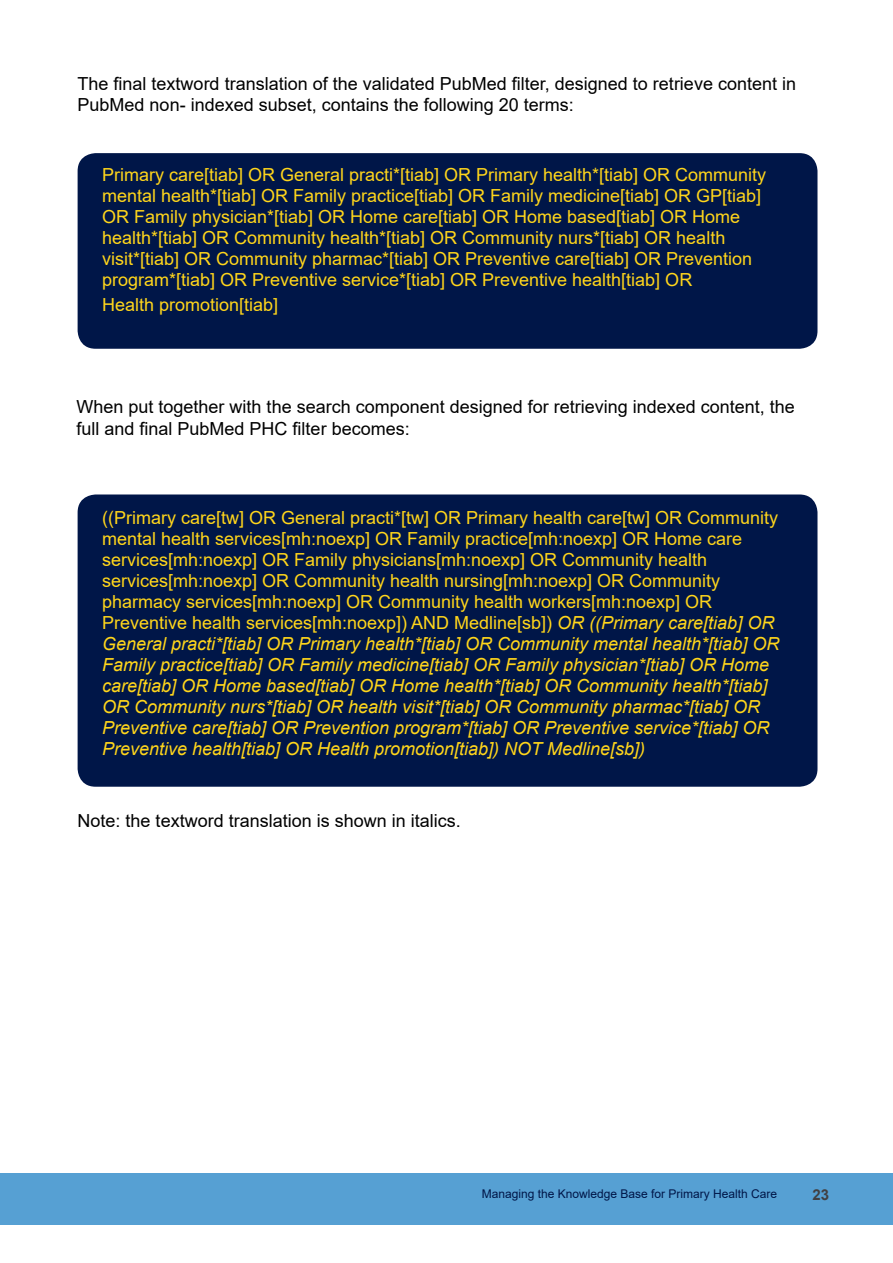
<style>
.page{position:relative;width:893px;height:1263px;background:#fff}
.page>*{position:absolute;margin:0;border:0;box-sizing:border-box;transform-origin:0 0}
.t1{font:italic 18px/21px "Arial";color:#ffd61b}
.t2{font:18px/21px "Arial";color:#ffd61b}
.t3{font:18px/21.6px "Arial";color:#000}
.t4{font:700 15px "Arial";color:#414042}
.t5{font:12px "Arial";color:#001648}
.s1{font-style:normal}
</style>
<div class="page">
<div style="left:0;top:1174px;width:893px;height:51px;background:#56a0d3"></div>
<div style="left:78px;top:153px;width:739px;height:196px;background:#001648;border-radius:18px"></div>
<div style="left:78px;top:494px;width:739px;height:293px;background:#001648;border-radius:18px"></div>
<p class="t3" style="left:78px;top:72px;width:720px">The final textword translation of the validated PubMed filter, designed to retrieve content in<br>PubMed non- indexed subset, contains the following 20 terms:</p>
<p class="t2" style="left:102px;top:164px;width:666px">Primary care[tiab] OR General practi*[tiab] OR Primary health*[tiab] OR Community mental health*[tiab] OR Family practice[tiab] OR Family medicine[tiab] OR GP[tiab] OR Family physician*[tiab] OR Home care[tiab] OR Home based[tiab] OR Home health*[tiab] OR Community health*[tiab] OR Community nurs*[tiab] OR health visit*[tiab] OR Community pharmac*[tiab] OR Preventive care[tiab] OR Prevention program*[tiab] OR Preventive service*[tiab] OR Preventive health[tiab] OR</p>
<p class="t2" style="left:102px;top:294px;width:178px">Health promotion[tiab]</p>
<p class="t3" style="left:77px;top:396px;width:720px">When put together with the search component designed for retrieving indexed content, the full and final PubMed PHC filter becomes:</p>
<p class="t1" style="left:102px;top:507px;width:679px"><span class="s1">((Primary care[tw] OR General practi*[tw] OR Primary health care[tw] OR Community mental health services[mh:noexp] OR Family practice[mh:noexp] OR Home care services[mh:noexp] OR Family physicians[mh:noexp] OR Community health services[mh:noexp] OR Community health nursing[mh:noexp] OR Community pharmacy services[mh:noexp] OR Community health workers[mh:noexp] OR Preventive health services[mh:noexp]) AND Medline[sb])</span> OR ((Primary care[tiab] OR General practi*[tiab] OR Primary health*[tiab] OR Community mental health*[tiab] OR Family practice[tiab] OR Family medicine[tiab] OR Family physician*[tiab] OR Home care[tiab] OR Home based[tiab] OR Home health*[tiab] OR Community health*[tiab] OR Community nurs*[tiab] OR health visit*[tiab] OR Community pharmac*[tiab] OR Preventive care[tiab] OR Prevention program*[tiab] OR Preventive service*[tiab] OR Preventive health[tiab] OR Health promotion[tiab]) NOT Medline[sb])</p>
<p class="t3" style="left:78px;top:810px;width:385px">Note: the textword translation is shown in italics.</p>
<p class="t5" style="left:482px;top:1186px;width:297px">Managing the Knowledge Base for Primary Health Care</p>
<p class="t4" style="left:812px;top:1184px;width:18px">23</p>
</div>
